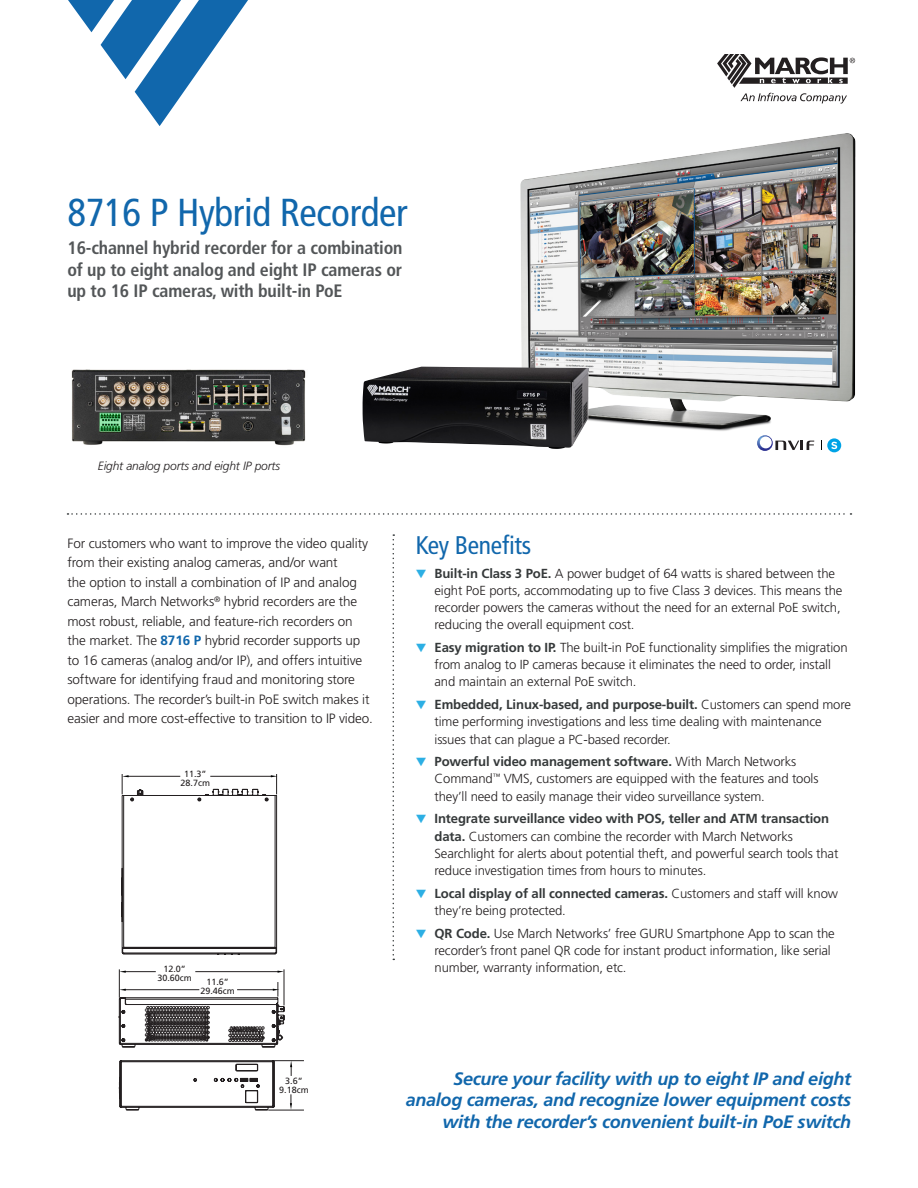
<style>
.page{position:relative;width:918px;height:1188px;background:#fff}
.page>*{position:absolute;margin:0;border:0;box-sizing:border-box;transform-origin:0 0}
.t1{font:condensed 39px "Frutiger LT Std";letter-spacing:-.01em;color:#1167ac}
._17_pt_header{font:condensed 25.5px "Frutiger LT Std";letter-spacing:-.01em;color:#1167ac}
.callout{font:italic 700 18px/21.8px "Frutiger LT Std";letter-spacing:-.015em;color:#1167ac;text-align:right}
.subtitle{font:700 condensed 18px/21.6px "Frutiger LT Std";letter-spacing:-.01em;color:#535658;text-align:justify}
._9pt_body{font:300 13.5px/19.5px "Frutiger LT Std";letter-spacing:-.01em;color:#231f20}
.t2{font:300 13.2px/17.2px "Frutiger LT Std";letter-spacing:-.01em;color:#231f20}
._9pt_body-2{font:italic 300 12px "Frutiger LT Std";letter-spacing:-.01em;color:#231f20}
.t3{font:9px/9px "Frutiger LT Std";color:#231f20;text-align:center}
.s1{font-weight:700;color:#1167ac}
.s2{color:#2cafe4}
.s3{font-weight:700;color:#35393a}
</style>
<div class="page">
<svg style="left:717px;top:54px;width:138px;height:50px"></svg>
<svg style="left:68px;top:0;width:180px;height:126px"></svg>
<svg style="left:827px;top:438px;width:14px;height:14px"></svg>
<svg style="left:831px;top:442px;width:6px;height:7px"></svg>
<svg style="left:757px;top:438px;width:57px;height:13px"></svg>
<svg style="left:393px;top:534px;width:1px;height:426px"></svg>
<svg style="left:68px;top:513px;width:783px;height:2px"></svg>
<img style="left:71px;top:369px;width:235px;height:77px">
<svg style="left:118px;top:788px;width:167px;height:323px"></svg>
<svg style="left:228px;top:1026px;width:37px;height:16px"></svg>
<svg style="left:145px;top:1006px;width:65px;height:36px"></svg>
<hr style="left:127px;top:776px;width:53px;height:1px;background:#231f20">
<hr style="left:210px;top:776px;width:62px;height:1px;background:#231f20">
<hr style="left:284px;top:969px;width:1px;height:36px;background:#231f20">
<hr style="left:274px;top:1060px;width:30px;height:1px;background:#231f20">
<hr style="left:268px;top:1110px;width:36px;height:1px;background:#231f20">
<svg style="left:122px;top:774px;width:7px;height:20px"></svg>
<svg style="left:271px;top:774px;width:6px;height:20px"></svg>
<hr style="left:124px;top:971px;width:32px;height:1px;background:#231f20">
<hr style="left:195px;top:971px;width:84px;height:1px;background:#231f20">
<svg style="left:278px;top:971px;width:6px;height:2px"></svg>
<hr style="left:124px;top:989px;width:75px;height:1px;background:#231f20">
<hr style="left:237px;top:989px;width:37px;height:1px;background:#231f20">
<svg style="left:119px;top:969px;width:7px;height:29px"></svg>
<svg style="left:290px;top:1061px;width:2px;height:15px"></svg>
<svg style="left:290px;top:1094px;width:2px;height:16px"></svg>
<svg style="left:273px;top:982px;width:6px;height:15px"></svg>
<img style="left:520px;top:133px;width:336px;height:305px">
<img style="left:362px;top:367px;width:228px;height:82px">
<h1 class="t1" style="left:68px;top:190px;width:342px">8716 P Hybrid Recorder</h1>
<h2 class="subtitle" style="left:68px;top:237px;width:337px">16-channel hybrid recorder for a combination of up to eight analog and eight IP cameras or up to 16 IP cameras, with built-in PoE</h2>
<p class="_9pt_body-2" style="left:98px;top:459px;width:184px">Eight analog ports and eight IP ports</p>
<p class="_9pt_body" style="left:68px;top:534px;width:307px">For customers who want to improve the video quality from their existing analog cameras, and/or want<br>the option to install a combination of IP and analog cameras, March Networks<sup>®</sup> hybrid recorders are the most robust, reliable, and feature-rich recorders on the market. The <span class="s1">8716 P</span> hybrid recorder supports up to 16 cameras (analog and/or IP), and offers intuitive software for identifying fraud and monitoring store operations. The recorder’s built-in PoE switch makes it easier and more cost-effective to transition to IP video.</p>
<h4 class="_17_pt_header" style="left:416px;top:530px;width:117px">Key Benefits</h4>
<p class="t2" style="left:435px;top:565px;width:409px;text-indent:-19px"><span class="s2">▼</span> <span class="s3">Built-in Class 3 PoE.</span> A power budget of 64 watts is shared between the eight PoE ports, accommodating up to five Class 3 devices. This means the recorder powers the cameras without the need for an external PoE switch, reducing the overall equipment cost.</p>
<p class="t2" style="left:435px;top:639px;width:415px;text-indent:-19px"><span class="s2">▼</span> <span class="s3">Easy migration to IP.</span> The built-in PoE functionality simplifies the migration from analog to IP cameras because it eliminates the need to order, install and maintain an external PoE switch.</p>
<p class="t2" style="left:435px;top:696px;width:418px;text-indent:-19px"><span class="s2">▼</span> <span class="s3">Embedded, Linux-based, and purpose-built.</span> Customers can spend more time performing investigations and less time dealing with maintenance issues that can plague a PC-based recorder.</p>
<p class="t2" style="left:435px;top:753px;width:385px;text-indent:-19px"><span class="s2">▼</span> <span class="s3">Powerful video management software.</span> With March Networks<br>Command<sup>™</sup> VMS, customers are equipped with the features and tools they’ll need to easily manage their video surveillance system.</p>
<p class="t2" style="left:435px;top:810px;width:405px;text-indent:-19px"><span class="s2">▼</span> <span class="s3">Integrate surveillance video with POS, teller and ATM transaction data.</span> Customers can combine the recorder with March Networks Searchlight for alerts about potential theft, and powerful search tools that reduce investigation times from hours to minutes.</p>
<p class="t2" style="left:435px;top:885px;width:405px;text-indent:-19px"><span class="s2">▼</span> <span class="s3">Local display of all connected cameras.</span> Customers and staff will know they’re being protected.</p>
<p class="t2" style="left:435px;top:925px;width:402px;text-indent:-19px"><span class="s2">▼</span> <span class="s3">QR Code.</span> Use March Networks’ free GURU Smartphone App to scan the recorder’s front panel QR code for instant product information, like serial number, warranty information, etc.</p>
<p class="t3" style="left:181px;top:769px;width:31px">11.3”<br>28.7cm</p>
<p class="t3" style="left:157px;top:965px;width:36px">12.0”<br>30.60cm</p>
<p class="t3" style="left:200px;top:977px;width:36px">11.6”<br>29.46cm</p>
<p class="t3" style="left:279px;top:1076px;width:31px">3.6”<br>9.18cm</p>
<p class="callout" style="left:406px;top:1067px;width:447px">Secure your facility with up to eight IP and eight analog cameras, and recognize lower equipment costs with the recorder’s convenient built-in PoE switch</p>
</div>
